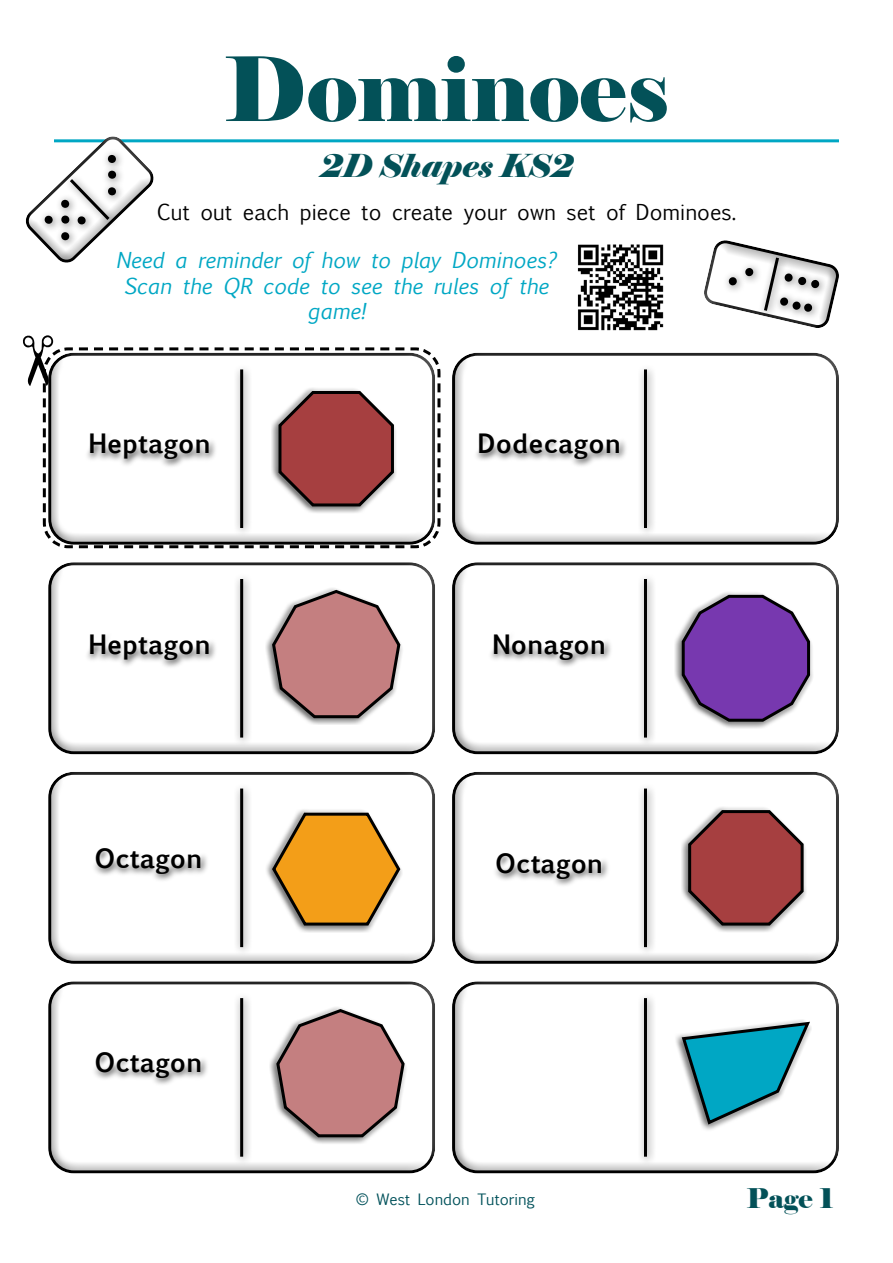
<style>
.page{position:relative;width:893px;height:1263px;background:#fff}
.page>*{position:absolute;margin:0;border:0;box-sizing:border-box;transform-origin:0 0}
.t1{font:88.5px "Elephant";color:#035158}
.t2{font:italic 31.5px "Elephant";color:#035158}
.t3{font:27px "Elephant";color:#035158}
.t4{font:700 25.5px "Euphemia UCAS";color:#000}
.Body_1{font:italic 21px/25.2px "Euphemia UCAS";color:#00a7c4;text-align:center}
.Body_1-2{font:21px "Euphemia UCAS";color:#000}
.t5{font:15px "Euphemia UCAS";color:#00515a}
</style>
<div class="page">
<svg style="left:42px;top:347px;width:399px;height:202px"></svg>
<div style="left:451px;top:352px;width:386px;height:195px;background:#000;opacity:.37"></div>
<div style="left:48px;top:770px;width:385px;height:195px;background:#000;opacity:.37"></div>
<div style="left:451px;top:770px;width:386px;height:195px;background:#000;opacity:.37"></div>
<div style="left:48px;top:562px;width:385px;height:195px;background:#000;opacity:.37"></div>
<div style="left:48px;top:981px;width:385px;height:195px;background:#000;opacity:.37"></div>
<div style="left:451px;top:562px;width:386px;height:195px;background:#000;opacity:.37"></div>
<div style="left:451px;top:981px;width:386px;height:195px;background:#000;opacity:.37"></div>
<div style="left:233px;top:363px;width:20px;height:174px;background:#000;opacity:.51"></div>
<hr style="left:240px;top:369px;width:3px;height:159px;background:#000">
<div style="left:637px;top:363px;width:20px;height:174px;background:#000;opacity:.51"></div>
<hr style="left:644px;top:369px;width:3px;height:159px;background:#000">
<div style="left:233px;top:782px;width:20px;height:174px;background:#000;opacity:.51"></div>
<hr style="left:240px;top:788px;width:3px;height:159px;background:#000">
<div style="left:637px;top:782px;width:20px;height:174px;background:#000;opacity:.51"></div>
<hr style="left:644px;top:788px;width:3px;height:159px;background:#000">
<div style="left:233px;top:573px;width:20px;height:174px;background:#000;opacity:.51"></div>
<hr style="left:240px;top:579px;width:3px;height:158px;background:#000">
<div style="left:233px;top:992px;width:20px;height:174px;background:#000;opacity:.51"></div>
<hr style="left:240px;top:998px;width:3px;height:159px;background:#000">
<div style="left:637px;top:573px;width:20px;height:174px;background:#000;opacity:.51"></div>
<hr style="left:644px;top:579px;width:3px;height:158px;background:#000">
<div style="left:637px;top:992px;width:20px;height:174px;background:#000;opacity:.51"></div>
<hr style="left:644px;top:998px;width:3px;height:159px;background:#000">
<div style="left:80px;top:424px;width:134px;height:33px;background:#fff"></div>
<div style="left:83px;top:430px;width:135px;height:40px;background:#000;opacity:.56"></div>
<div style="left:80px;top:624px;width:134px;height:33px;background:#fff"></div>
<div style="left:83px;top:630px;width:135px;height:40px;background:#000;opacity:.56"></div>
<div style="left:470px;top:423px;width:154px;height:34px;background:#fff"></div>
<div style="left:473px;top:430px;width:156px;height:39px;background:#000;opacity:.56"></div>
<div style="left:484px;top:624px;width:125px;height:33px;background:#fff"></div>
<div style="left:487px;top:630px;width:127px;height:40px;background:#000;opacity:.56"></div>
<div style="left:487px;top:843px;width:120px;height:34px;background:#fff"></div>
<div style="left:492px;top:851px;width:119px;height:38px;background:#000;opacity:.56"></div>
<div style="left:87px;top:837px;width:119px;height:34px;background:#fff"></div>
<div style="left:91px;top:846px;width:119px;height:37px;background:#000;opacity:.56"></div>
<div style="left:87px;top:1042px;width:119px;height:34px;background:#fff"></div>
<div style="left:91px;top:1050px;width:119px;height:38px;background:#000;opacity:.56"></div>
<div style="left:715px;top:803px;width:96px;height:96px;background:#fff"></div>
<svg style="left:681px;top:806px;width:126px;height:127px"></svg>
<svg style="left:687px;top:807px;width:118px;height:120px"></svg>
<div style="left:305px;top:384px;width:96px;height:96px;background:#fff"></div>
<svg style="left:271px;top:387px;width:127px;height:127px"></svg>
<svg style="left:277px;top:388px;width:118px;height:120px"></svg>
<div style="left:293px;top:1002px;width:118px;height:113px;background:#fff"></div>
<svg style="left:269px;top:1005px;width:139px;height:139px"></svg>
<svg style="left:275px;top:1007px;width:131px;height:132px"></svg>
<div style="left:288px;top:583px;width:119px;height:113px;background:#fff"></div>
<svg style="left:265px;top:586px;width:138px;height:139px"></svg>
<svg style="left:270px;top:588px;width:132px;height:132px"></svg>
<div style="left:693px;top:587px;width:124px;height:123px;background:#fff"></div>
<svg style="left:674px;top:591px;width:140px;height:138px"></svg>
<svg style="left:680px;top:592px;width:131px;height:131px"></svg>
<hr style="left:54px;top:139px;width:785px;height:3px;background:#00a7c4">
<svg style="left:23px;top:335px;width:41px;height:180px"></svg>
<svg style="left:25px;top:136px;width:137px;height:127px"></svg>
<svg style="left:704px;top:240px;width:135px;height:88px"></svg>
<img style="left:577px;top:244px;width:87px;height:87px">
<div style="left:298px;top:805px;width:109px;height:126px;background:#fff"></div>
<svg style="left:265px;top:809px;width:138px;height:124px"></svg>
<svg style="left:270px;top:810px;width:132px;height:117px"></svg>
<div style="left:676px;top:1015px;width:141px;height:83px;background:#fff"></div>
<svg style="left:675px;top:1018px;width:137px;height:113px"></svg>
<svg style="left:680px;top:1019px;width:132px;height:107px"></svg>
<p class="t1" style="left:224px;top:34px;width:447px">Dominoes</p>
<p class="t2" style="left:320px;top:146px;width:254px">2D Shapes KS2</p>
<p class="Body_1-2" style="left:157px;top:197px;width:581px">Cut out each piece to create your own set of Dominoes.</p>
<p class="Body_1" style="left:116px;top:248px;width:442px">Need a reminder of how to play Dominoes?<br>Scan the QR code to see the rules of the game!</p>
<p class="t4" style="left:88px;top:424px;width:124px">Heptagon</p>
<p class="t4" style="left:88px;top:625px;width:124px">Heptagon</p>
<p class="t4" style="left:477px;top:424px;width:145px">Dodecagon</p>
<p class="t4" style="left:492px;top:625px;width:115px">Nonagon</p>
<p class="t4" style="left:95px;top:839px;width:109px">Octagon</p>
<p class="t4" style="left:495px;top:844px;width:109px">Octagon</p>
<p class="t4" style="left:95px;top:1043px;width:109px">Octagon</p>
<p class="t5" style="left:356px;top:1189px;width:180px">© West London Tutoring</p>
<p class="t3" style="left:746px;top:1181px;width:89px">Page 1</p>
</div>
